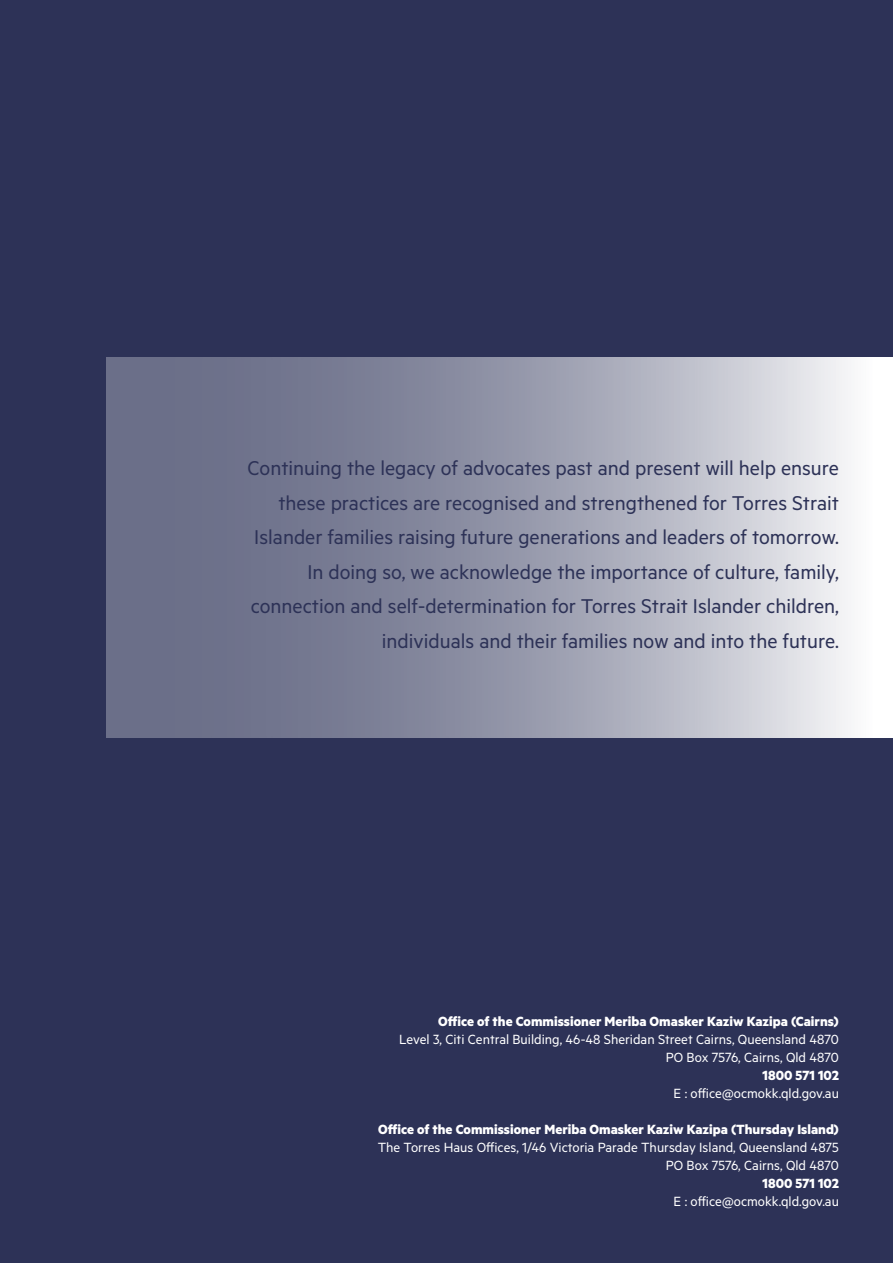
<style>
.page{position:relative;width:893px;height:1263px;background:#2d3257}
.page>*{position:absolute;margin:0;border:0;box-sizing:border-box;transform-origin:0 0}
.t1{font:22.5px/34.5px "Metric";color:#2d3257;text-align:right}
.t2{font:15px/18px "Metric";color:#fff;text-align:right}
.t3{font:700 15px "Metric";color:#fff}
</style>
<div class="page">
<svg style="left:106px;top:357px;width:787px;height:381px;background:#9da0b1"></svg>
<p class="t1" style="left:247px;top:450px;width:593px">Continuing the legacy of advocates past and present will help ensure these practices are recognised and strengthened for Torres Strait Islander families raising future generations and leaders of tomorrow.<br>In doing so, we acknowledge the importance of culture, family, connection and self-determination for Torres Strait Islander children, individuals and their families now and into the future.</p>
<p class="t3" style="left:438px;top:1012px;width:402px">Office of the Commissioner Meriba Omasker Kaziw Kazipa (Cairns)</p>
<p class="t2" style="left:399px;top:1030px;width:441px">Level 3, Citi Central Building, 46-48 Sheridan Street Cairns, Queensland 4870<br>PO Box 7576, Cairns, Qld 4870</p>
<p class="t3" style="left:763px;top:1066px;width:78px">1800 571 102</p>
<p class="t2" style="left:674px;top:1084px;width:167px">E : office@ocmokk.qld.gov.au</p>
<p class="t3" style="left:378px;top:1120px;width:462px">Office of the Commissioner Meriba Omasker Kaziw Kazipa (Thursday Island)</p>
<p class="t2" style="left:378px;top:1138px;width:463px">The Torres Haus Offices, 1/46 Victoria Parade Thursday Island, Queensland 4875<br>PO Box 7576, Cairns, Qld 4870</p>
<p class="t3" style="left:763px;top:1174px;width:78px">1800 571 102</p>
<p class="t2" style="left:674px;top:1192px;width:167px">E : office@ocmokk.qld.gov.au</p>
</div>
